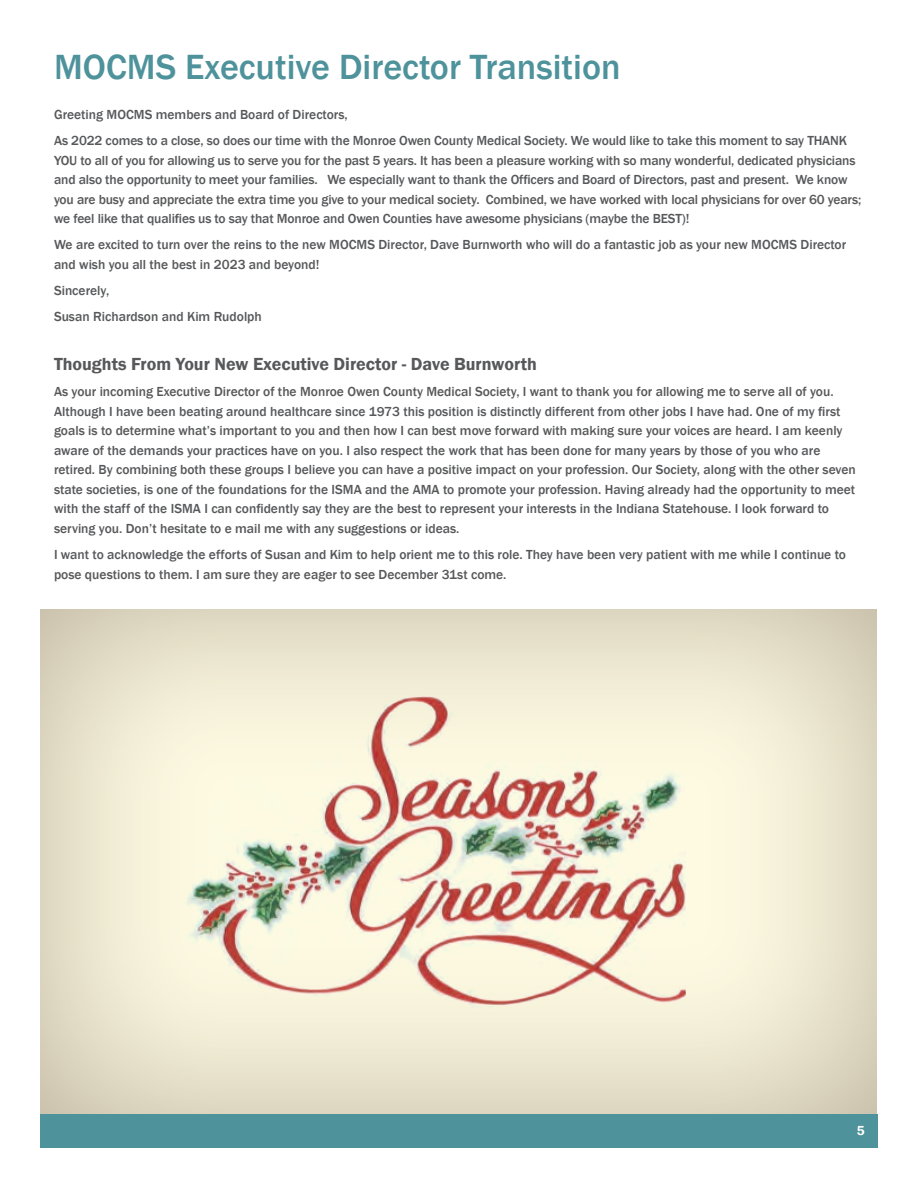
<style>
.page{position:relative;width:918px;height:1188px;background:#fff}
.page>*{position:absolute;margin:0;border:0;box-sizing:border-box;transform-origin:0 0}
.t1{font:500 36px "Franklin Gothic";color:#4e929b}
.t2{font:600 18px "Franklin Gothic";color:#57585a}
.t3{font:500 13.5px/19.5px "Franklin Gothic";color:#57585a}
.t4{font:600 13.5px "Franklin Gothic";color:#fff}
</style>
<div class="page">
<div style="left:823px;top:1114px;width:55px;height:34px;background:#4e929b"></div>
<div style="left:40px;top:1114px;width:783px;height:34px;background:#4e929b"></div>
<div style="left:39px;top:608px;width:840px;height:507px;background:#a39994;opacity:.75"></div>
<img style="left:186px;top:677px;width:500px;height:356px">
<h1 class="t1" style="left:54px;top:45px;width:568px">MOCMS Executive Director Transition</h1>
<p class="t3" style="left:54px;top:101px;width:795px;line-height:26.2px">Greeting MOCMS members and Board of Directors,<br>As 2022 comes to a close, so does our time with the Monroe Owen County Medical Society. We would like to take this moment to say THANK</p>
<p class="t3" style="left:54px;top:151px;width:809px">YOU to all of you for allowing us to serve you for the past 5 years. It has been a pleasure working with so many wonderful, dedicated physicians and also the opportunity to meet your families. We especially want to thank the Officers and Board of Directors, past and present. We know you are busy and appreciate the extra time you give to your medical society. Combined, we have worked with local physicians for over 60 years; we feel like that qualifies us to say that Monroe and Owen Counties have awesome physicians (maybe the BEST)!</p>
<p class="t3" style="left:54px;top:235px;width:794px">We are excited to turn over the reins to the new MOCMS Director, Dave Burnworth who will do a fantastic job as your new MOCMS Director and wish you all the best in 2023 and beyond!</p>
<p class="t3" style="left:54px;top:278px;width:209px;line-height:26.2px">Sincerely,<br>Susan Richardson and Kim Rudolph</p>
<h2 class="t2" style="left:54px;top:353px;width:484px">Thoughts From Your New Executive Director - Dave Burnworth</h2>
<p class="t3" style="left:54px;top:382px;width:803px">As your incoming Executive Director of the Monroe Owen County Medical Society, I want to thank you for allowing me to serve all of you.<br>Although I have been beating around healthcare since 1973 this position is distinctly different from other jobs I have had. One of my first goals is to determine what’s important to you and then how I can best move forward with making sure your voices are heard. I am keenly aware of the demands your practices have on you. I also respect the work that has been done for many years by those of you who are retired. By combining both these groups I believe you can have a positive impact on your profession. Our Society, along with the other seven state societies, is one of the foundations for the ISMA and the AMA to promote your profession. Having already had the opportunity to meet with the staff of the ISMA I can confidently say they are the best to represent your interests in the Indiana Statehouse. I look forward to serving you. Don’t hesitate to e mail me with any suggestions or ideas.</p>
<p class="t3" style="left:54px;top:545px;width:793px">I want to acknowledge the efforts of Susan and Kim to help orient me to this role. They have been very patient with me while I continue to pose questions to them. I am sure they are eager to see December 31st come.</p>
<p class="t4" style="left:857px;top:1123px;width:9px">5</p>
</div>
